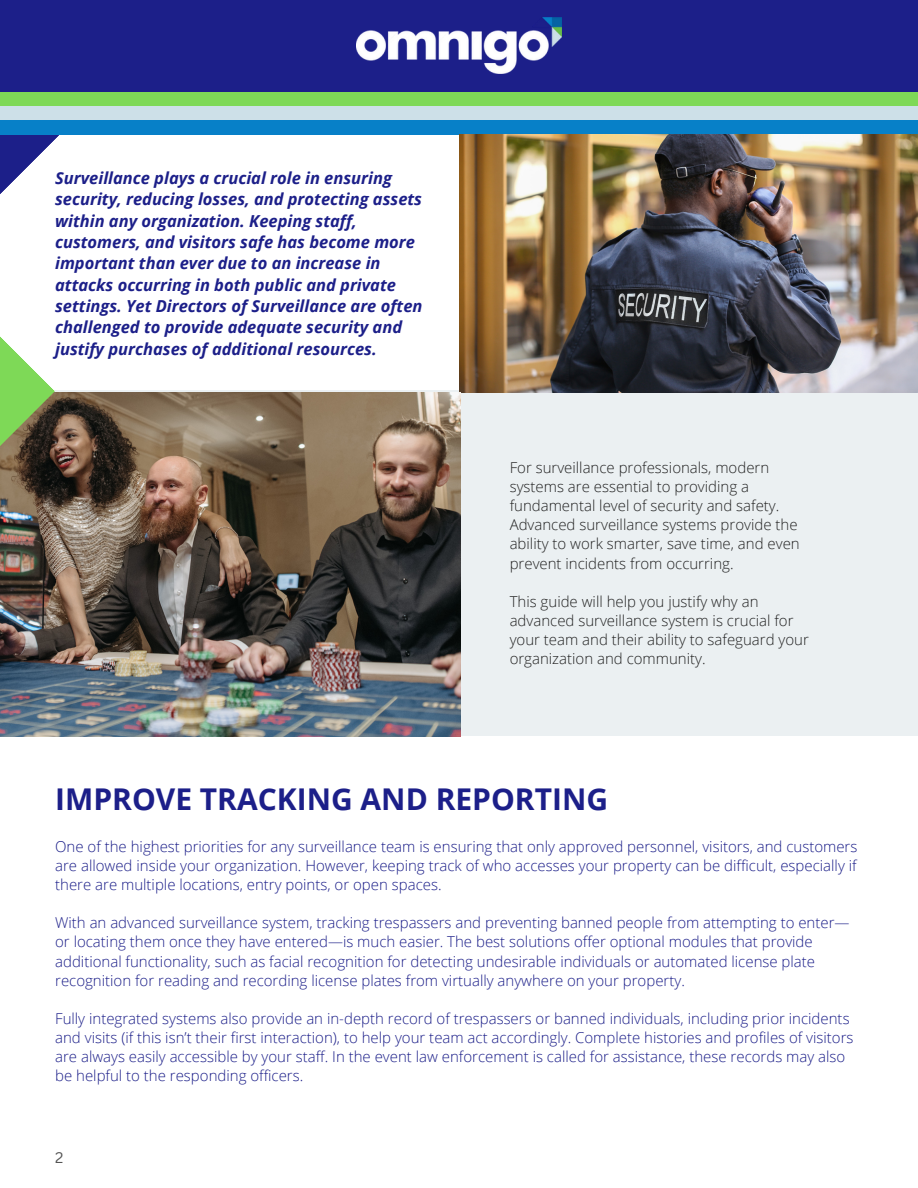
<style>
.page{position:relative;width:918px;height:1188px;background:#fff}
.page>*{position:absolute;margin:0;border:0;box-sizing:border-box;transform-origin:0 0}
.t1{font:700 30px "Open Sans";color:#1c1f89}
.t2{font:italic 700 16.5px/21.3px "Open Sans";color:#1c1f89}
.t3{font:300 15px/19.2px "Open Sans";color:#1c1f89}
.t4{font:300 15px/19.2px "Open Sans";color:#222}
.t5{font:15px "Canva Sans";color:#545454}
</style>
<div class="page">
<div style="left:0;top:391px;width:918px;height:345px;background:#ebf0f2"></div>
<div style="left:0;top:0;width:918px;height:135px;background:#0780c8"></div>
<div style="left:0;top:0;width:918px;height:120px;background:#cde0e8"></div>
<div style="left:0;top:0;width:918px;height:106px;background:#7ed957"></div>
<div style="left:0;top:0;width:918px;height:91px;background:#1c1f89"></div>
<img style="left:459px;top:135px;width:459px;height:258px">
<img style="left:357px;top:17px;width:205px;height:57px">
<img style="left:0;top:392px;width:461px;height:344px">
<img style="left:0;top:91px;width:60px;height:641px">
<p class="t2" style="left:55px;top:167px;width:369px">Surveillance plays a crucial role in ensuring security, reducing losses, and protecting assets within any organization. Keeping staff, customers, and visitors safe has become more important than ever due to an increase in attacks occurring in both public and private settings. Yet Directors of Surveillance are often challenged to provide adequate security and justify purchases of additional resources.</p>
<p class="t4" style="left:510px;top:457px;width:292px">For surveillance professionals, modern systems are essential to providing a fundamental level of security and safety.<br>Advanced surveillance systems provide the ability to work smarter, save time, and even prevent incidents from occurring.</p>
<p class="t4" style="left:510px;top:591px;width:301px">This guide will help you justify why an advanced surveillance system is crucial for your team and their ability to safeguard your organization and community.</p>
<p class="t1" style="left:55px;top:778px;width:554px">IMPROVE TRACKING AND REPORTING</p>
<p class="t3" style="left:55px;top:836px;width:804px;text-align:justify">One of the highest priorities for any surveillance team is ensuring that only approved personnel, visitors, and customers are allowed inside your organization. However, keeping track of who accesses your property can be difficult, especially if there are multiple locations, entry points, or open spaces.</p>
<p class="t3" style="left:55px;top:913px;width:796px">With an advanced surveillance system, tracking trespassers and preventing banned people from attempting to enter— or locating them once they have entered—is much easier. The best solutions offer optional modules that provide additional functionality, such as facial recognition for detecting undesirable individuals or automated license plate recognition for reading and recording license plates from virtually anywhere on your property.</p>
<p class="t3" style="left:55px;top:1009px;width:800px">Fully integrated systems also provide an in-depth record of trespassers or banned individuals, including prior incidents and visits (if this isn’t their first interaction), to help your team act accordingly. Complete histories and profiles of visitors are always easily accessible by your staff. In the event law enforcement is called for assistance, these records may also be helpful to the responding officers.</p>
<p class="t5" style="left:55px;top:1147px;width:10px">2</p>
</div>
